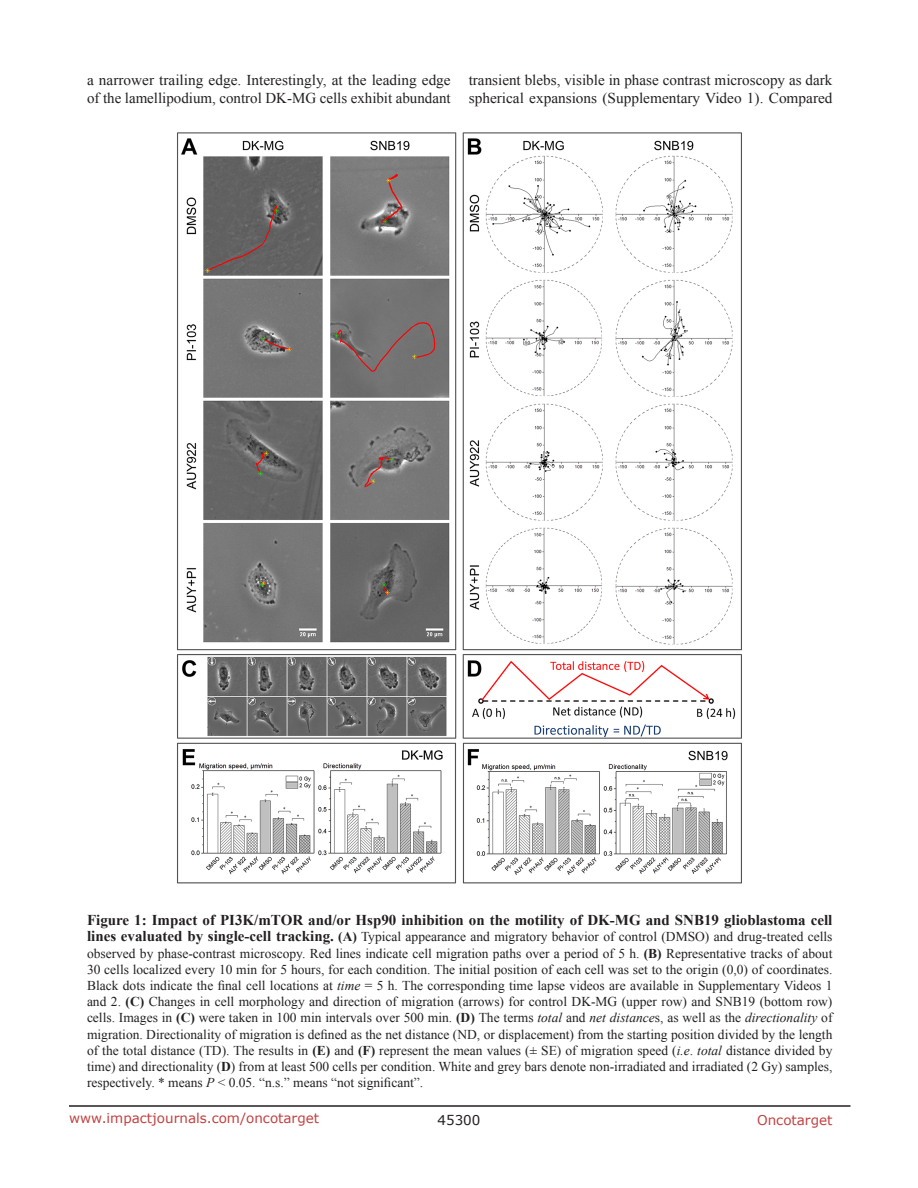
<style>
.page{position:relative;width:918px;height:1188px;background:#fff}
.page>*{position:absolute;margin:0;border:0;box-sizing:border-box;transform-origin:0 0}
.BodyText{font:15px/18px "Times New Roman";color:#231f20}
.figuretext{font:700 15px "Times New Roman";color:#231f20}
.figuretext-2{font:13.5px/16.2px "Times New Roman";color:#231f20;text-align:justify}
.t1{font:13.5px "Verdana";color:#c24141}
.t2{font:13.5px "Verdana";color:#231f20}
.s1{font-weight:700;font-size:15px}
.s2{font-weight:700}
.s3{font-style:italic}
</style>
<div class="page">
<hr style="left:69px;top:1105px;width:781px;height:2px;background:#231f20">
<img style="left:177px;top:132px;width:565px;height:752px">
<p class="BodyText" style="left:87px;top:71px;width:365px">a narrower trailing edge. Interestingly, at the leading edge of the lamellipodium, control DK-MG cells exhibit abundant</p>
<p class="BodyText" style="left:469px;top:71px;width:365px">transient blebs, visible in phase contrast microscopy as dark spherical expansions (Supplementary Video 1). Compared</p>
<p class="figuretext" style="left:87px;top:910px;width:747px">Figure 1: Impact of PI3K/mTOR and/or Hsp90 inhibition on the motility of DK-MG and SNB19 glioblastoma cell</p>
<p class="figuretext-2" style="left:87px;top:929px;width:747px"><span class="s1">lines evaluated by single-cell tracking.</span> <span class="s2">(A)</span> Typical appearance and migratory behavior of control (DMSO) and drug-treated cells observed by phase-contrast microscopy. Red lines indicate cell migration paths over a period of 5 h. <span class="s2">(B)</span> Representative tracks of about 30 cells localized every 10 min for 5 hours, for each condition. The initial position of each cell was set to the origin (0,0) of coordinates.<br>Black dots indicate the final cell locations at <span class="s3">time</span> = 5 h. The corresponding time lapse videos are available in Supplementary Videos 1 and 2. <span class="s2">(C)</span> Changes in cell morphology and direction of migration (arrows) for control DK-MG (upper row) and SNB19 (bottom row) cells. Images in <span class="s2">(C)</span> were taken in 100 min intervals over 500 min. <span class="s2">(D)</span> The terms <span class="s3">total</span> and <span class="s3">net distance</span>s, as well as the <span class="s3">directionality</span> of migration. Directionality of migration is defined as the net distance (ND, or displacement) from the starting position divided by the length of the total distance (TD). The results in <span class="s2">(E)</span> and <span class="s2">(F)</span> represent the mean values (± SE) of migration speed (<span class="s3">i.e</span>. <span class="s3">total</span> distance divided by time) and directionality (<span class="s2">D</span>) from at least 500 cells per condition. White and grey bars denote non-irradiated and irradiated (2 Gy) samples, respectively. * means <span class="s3">P</span> &lt; 0.05. “n.s.” means “not significant”.</p>
<p class="t1" style="left:69px;top:1109px;width:252px">www.impactjournals.com/oncotarget</p>
<p class="t2" style="left:438px;top:1111px;width:44px">45300</p>
<p class="t1" style="left:757px;top:1111px;width:77px">Oncotarget</p>
</div>
